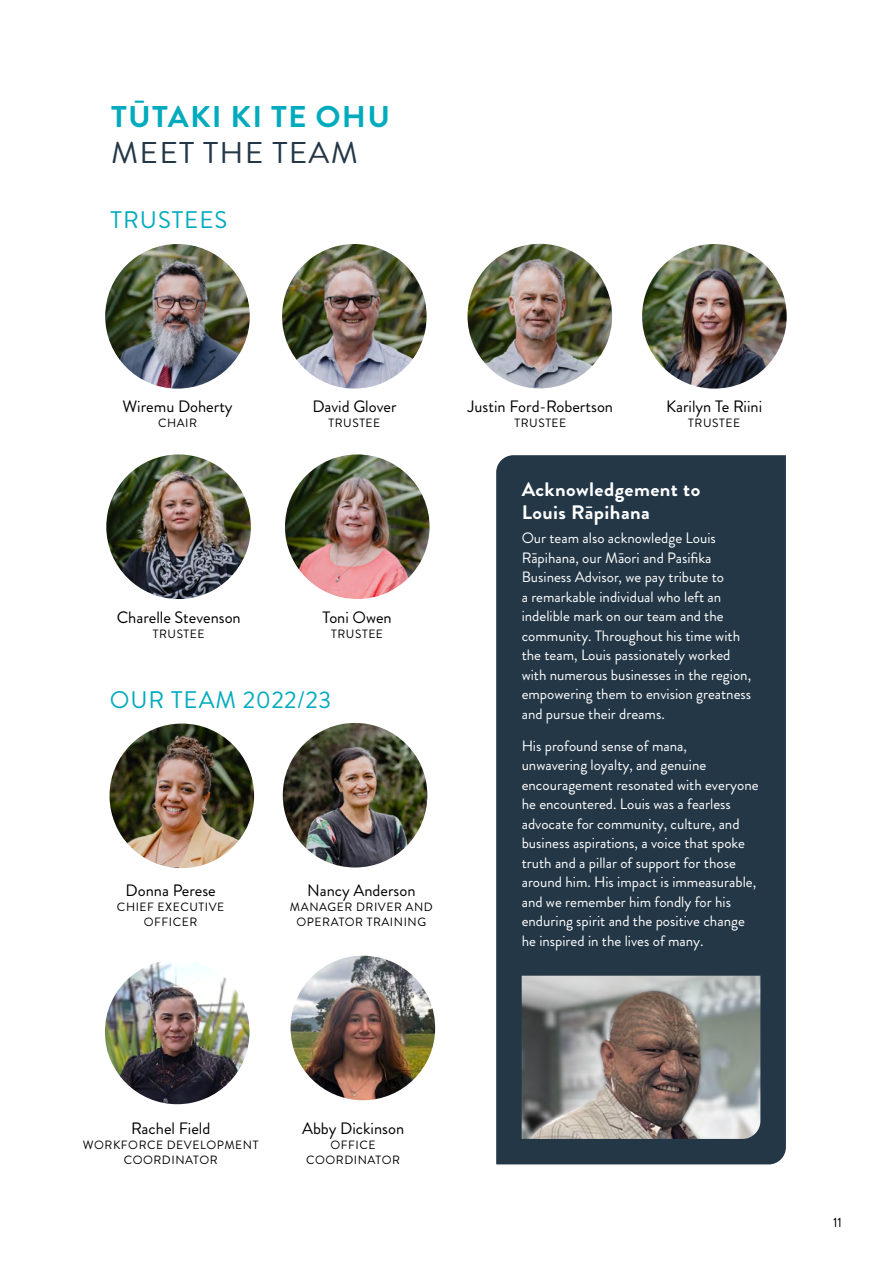
<style>
.page{position:relative;width:893px;height:1263px;background:#fff}
.page>*{position:absolute;margin:0;border:0;box-sizing:border-box;transform-origin:0 0}
.t1{font:700 30px "Brandon Grotesque";letter-spacing:.04em;color:#00abbd;scale:1.05 1}
.t2{font:30px "Brandon Grotesque";letter-spacing:.04em;color:#243746;scale:1.05 1}
.t3{font:24px "Brandon Grotesque";letter-spacing:.04em;color:#00abbd}
.t4{font:700 19.5px/23.4px "Brandon Grotesque";letter-spacing:.02em;color:#fff;scale:1.05 1}
.t5{font:16.5px "Brandon Grotesque";color:#000}
.t6{font:15px/19.5px "Brandon Grotesque";color:#fff}
.t7{font:13.5px "Brandon Grotesque";color:#000}
.t8{font:12px/15px "Brandon Grotesque";letter-spacing:.045em;color:#000;text-align:center}
</style>
<div class="page">
<hr style="left:0;top:0;width:1px;height:691px;background:#243746">
<img style="left:291px;top:956px;width:144px;height:144px;border-radius:72px">
<img style="left:105px;top:960px;width:144px;height:144px;border-radius:72px">
<img style="left:110px;top:723px;width:144px;height:145px;border-radius:72px">
<div style="left:496px;top:455px;width:290px;height:710px;background:#243746"></div>
<img style="left:522px;top:976px;width:238px;height:163px">
<img style="left:105px;top:244px;width:145px;height:145px;border-radius:72px">
<img style="left:467px;top:244px;width:145px;height:144px;border-radius:72px">
<img style="left:282px;top:244px;width:145px;height:145px;border-radius:72px">
<img style="left:642px;top:244px;width:145px;height:145px;border-radius:72px">
<img style="left:106px;top:454px;width:145px;height:145px;border-radius:72px">
<img style="left:285px;top:454px;width:145px;height:145px;border-radius:72px">
<img style="left:283px;top:723px;width:144px;height:144px;border-radius:72px">
<h1 class="t1" style="left:111px;top:96px;width:267px">TŪTAKI KI TE OHU</h1>
<h1 class="t2" style="left:111px;top:132px;width:237px">MEET THE TEAM</h1>
<h2 class="t3" style="left:111px;top:203px;width:118px">TRUSTEES</h2>
<p class="t5" style="left:123px;top:395px;width:112px">Wiremu Doherty</p>
<p class="t8" style="left:158px;top:416px;width:41px">CHAIR</p>
<p class="t5" style="left:117px;top:606px;width:126px">Charelle Stevenson</p>
<p class="t8" style="left:153px;top:626px;width:53px">TRUSTEE</p>
<p class="t5" style="left:312px;top:395px;width:86px">David Glover</p>
<p class="t8" style="left:329px;top:416px;width:53px">TRUSTEE</p>
<p class="t5" style="left:323px;top:606px;width:71px">Toni Owen</p>
<p class="t8" style="left:331px;top:626px;width:53px">TRUSTEE</p>
<h2 class="t3" style="left:110px;top:683px;width:223px">OUR TEAM 2022/23</h2>
<p class="t5" style="left:126px;top:879px;width:92px">Donna Perese</p>
<p class="t8" style="left:117px;top:899px;width:109px">CHIEF EXECUTIVE<br>OFFICER</p>
<p class="t5" style="left:307px;top:879px;width:110px">Nancy Anderson</p>
<p class="t8" style="left:290px;top:899px;width:144px">MANAGER DRIVER AND<br>OPERATOR TRAINING</p>
<p class="t5" style="left:468px;top:395px;width:147px">Justin Ford-Robertson</p>
<p class="t8" style="left:514px;top:416px;width:53px">TRUSTEE</p>
<p class="t5" style="left:666px;top:395px;width:98px">Karilyn Te Riini</p>
<p class="t8" style="left:688px;top:416px;width:53px">TRUSTEE</p>
<h3 class="t4" style="left:522px;top:478px;width:172px">Acknowledgement to<br>Louis Rāpihana</h3>
<p class="t6" style="left:522px;top:528px;width:231px">Our team also acknowledge Louis Rāpihana, our Māori and Pasifika Business Advisor, we pay tribute to<br>a remarkable individual who left an indelible mark on our team and the community. Throughout his time with the team, Louis passionately worked with numerous businesses in the region, empowering them to envision greatness and pursue their dreams.</p>
<p class="t6" style="left:522px;top:736px;width:238px">His profound sense of mana,<br>unwavering loyalty, and genuine encouragement resonated with everyone he encountered. Louis was a fearless advocate for community, culture, and business aspirations, a voice that spoke truth and a pillar of support for those around him. His impact is immeasurable, and we remember him fondly for his enduring spirit and the positive change he inspired in the lives of many.</p>
<p class="t5" style="left:131px;top:1117px;width:81px">Rachel Field</p>
<p class="t8" style="left:83px;top:1137px;width:177px">WORKFORCE DEVELOPMENT<br>COORDINATOR</p>
<p class="t5" style="left:302px;top:1117px;width:104px">Abby Dickinson</p>
<p class="t8" style="left:306px;top:1137px;width:95px">OFFICE<br>COORDINATOR</p>
<p class="t7" style="left:833px;top:1213px;width:10px">11</p>
</div>
